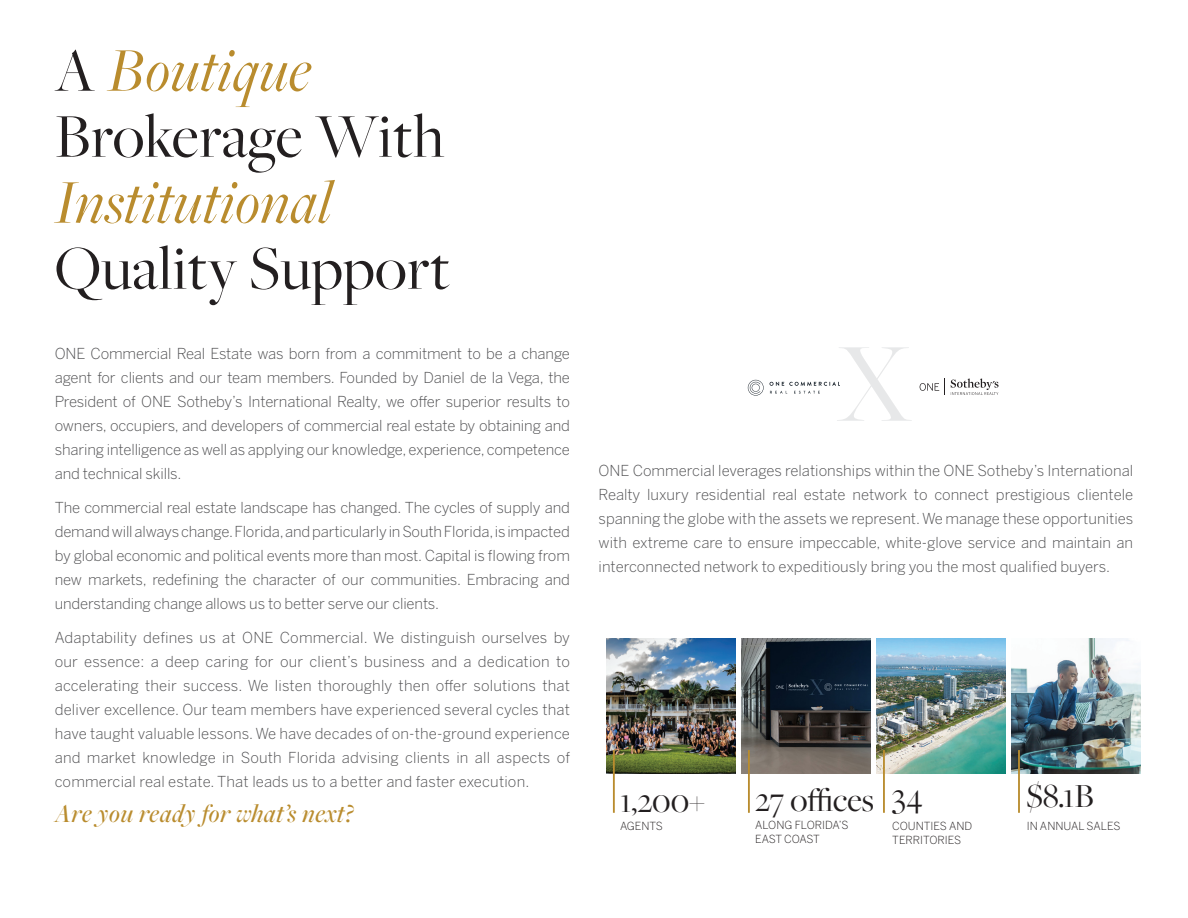
<style>
.page{position:relative;width:1188px;height:918px;background:#fff}
.page>*{position:absolute;margin:0;border:0;box-sizing:border-box;transform-origin:0 0}
.t1{font:64.5px "Freight Big Pro";letter-spacing:.01em;color:#231f20}
.t2{font:italic 64.5px "Freight Big Pro";letter-spacing:.01em;color:#b98c2e}
.t3{font:35.1px "Freight Big Pro";color:#231f20}
.t4{font:italic 500 27px "Freight Big Pro";letter-spacing:.015em;color:#b98c2e}
.t5{font:300 15px/24px "Benton Sans";letter-spacing:-.01em;color:#4d4d4f;text-align:justify}
.t6{font:300 11.1px/13.8px "Benton Sans";color:#231f20}
.s1{font-style:normal;color:#231f20}
</style>
<div class="page">
<svg style="left:920px;top:383px;width:19px;height:8px"></svg>
<svg style="left:950px;top:378px;width:49px;height:17px"></svg>
<svg style="left:748px;top:380px;width:16px;height:16px"></svg>
<svg style="left:770px;top:347px;width:142px;height:74px"></svg>
<img style="left:606px;top:638px;width:129px;height:135px">
<hr style="left:613px;top:750px;width:2px;height:63px;background:#b98c2e">
<img style="left:741px;top:638px;width:130px;height:135px">
<hr style="left:748px;top:750px;width:2px;height:63px;background:#b98c2e">
<img style="left:876px;top:638px;width:130px;height:135px">
<hr style="left:883px;top:750px;width:2px;height:63px;background:#b98c2e">
<img style="left:1011px;top:638px;width:130px;height:135px">
<hr style="left:1018px;top:750px;width:2px;height:63px;background:#b98c2e">
<p class="t2" style="left:55px;top:28px;width:258px"><span class="s1">A</span> Boutique</p>
<p class="t1" style="left:55px;top:94px;width:391px">Brokerage With</p>
<p class="t2" style="left:55px;top:160px;width:279px">Institutional</p>
<p class="t1" style="left:55px;top:226px;width:397px">Quality Support</p>
<p class="t5" style="left:55px;top:342px;width:517px">ONE Commercial Real Estate was born from a commitment to be a change agent for clients and our team members. Founded by Daniel de la Vega, the President of ONE Sotheby’s International Realty, we offer superior results to owners, occupiers, and developers of commercial real estate by obtaining and sharing intelligence as well as applying our knowledge, experience, competence and technical skills.</p>
<p class="t5" style="left:55px;top:495px;width:517px">The commercial real estate landscape has changed. The cycles of supply and demand will always change. Florida, and particularly in South Florida, is impacted by global economic and political events more than most. Capital is flowing from new markets, redefining the character of our communities. Embracing and understanding change allows us to better serve our clients.</p>
<p class="t5" style="left:55px;top:625px;width:517px">Adaptability defines us at ONE Commercial. We distinguish ourselves by our essence: a deep caring for our client’s business and a dedication to accelerating their success. We listen thoroughly then offer solutions that deliver excellence. Our team members have experienced several cycles that have taught valuable lessons. We have decades of on-the-ground experience and market knowledge in South Florida advising clients in all aspects of commercial real estate. That leads us to a better and faster execution.</p>
<p class="t4" style="left:55px;top:795px;width:300px">Are you ready for what’s next?</p>
<p class="t3" style="left:620px;top:778px;width:86px">1,200+</p>
<p class="t5" style="left:599px;top:458px;width:536px">ONE Commercial leverages relationships within the ONE Sotheby’s International Realty luxury residential real estate network to connect prestigious clientele spanning the globe with the assets we represent. We manage these opportunities with extreme care to ensure impeccable, white-glove service and maintain an interconnected network to expeditiously bring you the most qualified buyers.</p>
<p class="t3" style="left:1027px;top:773px;width:69px">$8.1B</p>
<p class="t6" style="left:1027px;top:819px;width:95px">IN ANNUAL SALES</p>
<p class="t3" style="left:755px;top:777px;width:120px">27 offices</p>
<p class="t6" style="left:755px;top:818px;width:95px">ALONG FLORIDA’S<br>EAST COAST</p>
<p class="t3" style="left:892px;top:773px;width:32px">34</p>
<p class="t6" style="left:892px;top:819px;width:82px">COUNTIES AND<br>TERRITORIES</p>
<p class="t6" style="left:620px;top:819px;width:44px">AGENTS</p>
</div>
